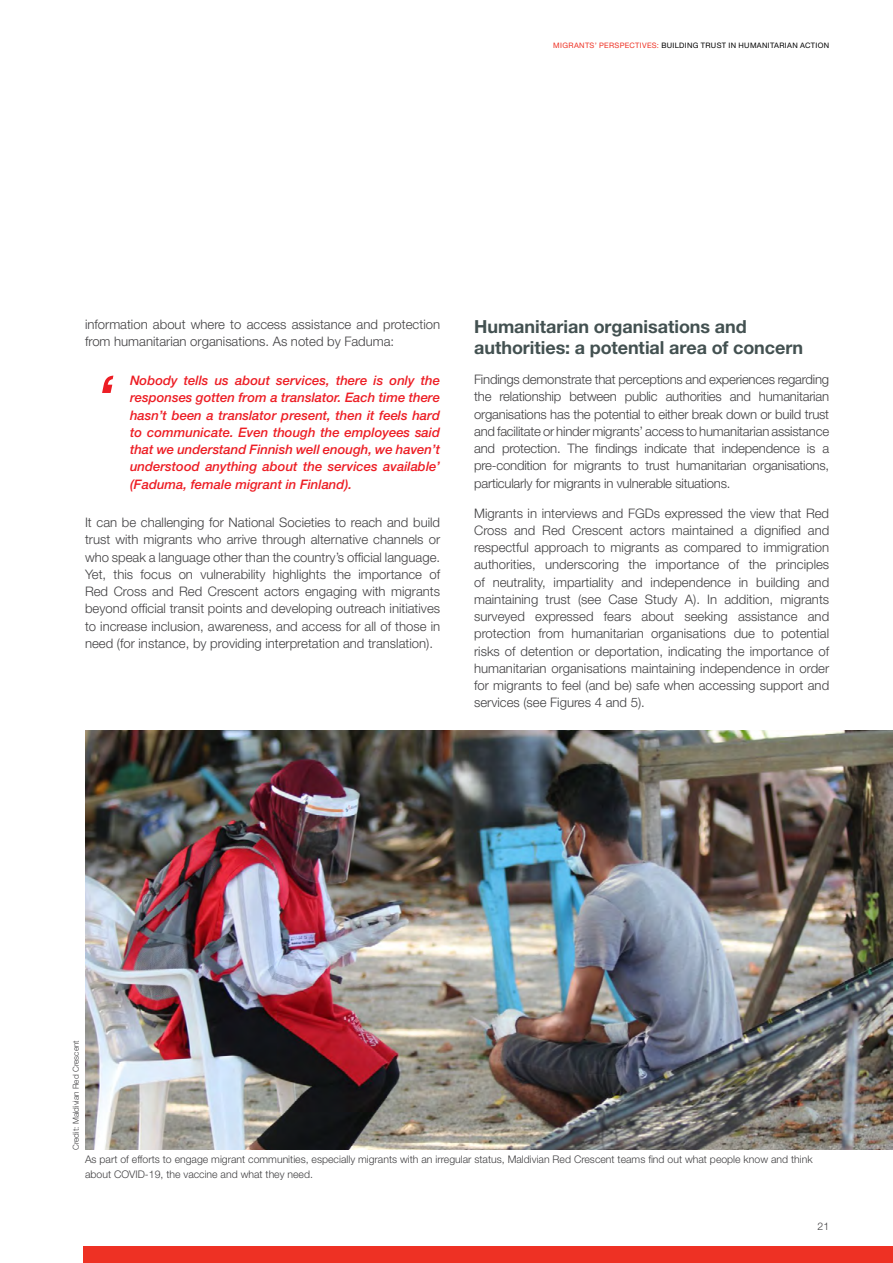
<style>
.page{position:relative;width:893px;height:1263px;background:#fff}
.page>*{position:absolute;margin:0;border:0;box-sizing:border-box;transform-origin:0 0}
.t1{font:italic 500 61.5px "Helvetica Neue LT";color:#ed1d24}
.Header_Level_1{font:700 18px/21px "Helvetica Neue LT";letter-spacing:-.005em;color:#435151}
.Body_Text{font:300 13.2px/17.2px "Helvetica Neue LT";color:#414042;text-align:justify}
.t2{font:italic 500 13.2px/17.2px "Helvetica Neue LT";color:#ed1d24;text-align:justify}
.t3{font:300 10.5px/15px "Helvetica Neue LT";color:#414042}
.t4{font:300 8.25px "Helvetica Neue LT";color:#414042}
.t5{font:7.5px "Helvetica Neue LT";letter-spacing:.04em;color:#000}
.s1{color:#ee3124}
</style>
<div class="page">
<div style="left:83px;top:1246px;width:810px;height:17px;background:#ee3124"></div>
<img style="left:85px;top:730px;width:808px;height:420px">
<p class="t5" style="left:553px;top:41px;width:277px"><span class="s1">MIGRANTS’ PERSPECTIVES:</span> BUILDING TRUST IN HUMANITARIAN ACTION</p>
<p class="Body_Text" style="left:85px;top:316px;width:357px">information about where to access assistance and protection from humanitarian organisations. As noted by Faduma:</p>
<p class="t1" style="left:96px;top:361px;width:19px">‘</p>
<p class="t2" style="left:130px;top:372px;width:312px">Nobody tells us about services, there is only the responses gotten from a translator. Each time there hasn’t been a translator present, then it feels hard to communicate. Even though the employees said that we understand Finnish well enough, we haven’t understood anything about the services available’ (Faduma, female migrant in Finland).</p>
<p class="Body_Text" style="left:85px;top:513px;width:357px">It can be challenging for National Societies to reach and build trust with migrants who arrive through alternative channels or who speak a language other than the country’s official language.<br>Yet, this focus on vulnerability highlights the importance of Red Cross and Red Crescent actors engaging with migrants beyond official transit points and developing outreach initiatives to increase inclusion, awareness, and access for all of those in need (for instance, by providing interpretation and translation).</p>
<p class="Header_Level_1" style="left:474px;top:316px;width:330px">Humanitarian organisations and authorities: a potential area of concern</p>
<p class="Body_Text" style="left:474px;top:370px;width:357px">Findings demonstrate that perceptions and experiences regarding the relationship between public authorities and humanitarian organisations has the potential to either break down or build trust and facilitate or hinder migrants’ access to humanitarian assistance and protection. The findings indicate that independence is a pre-condition for migrants to trust humanitarian organisations, particularly for migrants in vulnerable situations.</p>
<p class="Body_Text" style="left:474px;top:504px;width:357px">Migrants in interviews and FGDs expressed the view that Red Cross and Red Crescent actors maintained a dignified and respectful approach to migrants as compared to immigration authorities, underscoring the importance of the principles of neutrality, impartiality and independence in building and maintaining trust (see Case Study A). In addition, migrants surveyed expressed fears about seeking assistance and protection from humanitarian organisations due to potential risks of detention or deportation, indicating the importance of humanitarian organisations maintaining independence in order for migrants to feel (and be) safe when accessing support and services (see Figures 4 and 5).</p>
<p class="t4" style="left:71px;top:1150px;width:111px;rotate:-90deg">Credit: Maldivian Red Crescent</p>
<p class="t3" style="left:85px;top:1151px;width:729px">As part of efforts to engage migrant communities, especially migrants with an irregular status, Maldivian Red Crescent teams find out what people know and think about COVID-19, the vaccine and what they need.</p>
<p class="t3" style="left:817px;top:1219px;width:13px">21</p>
</div>
